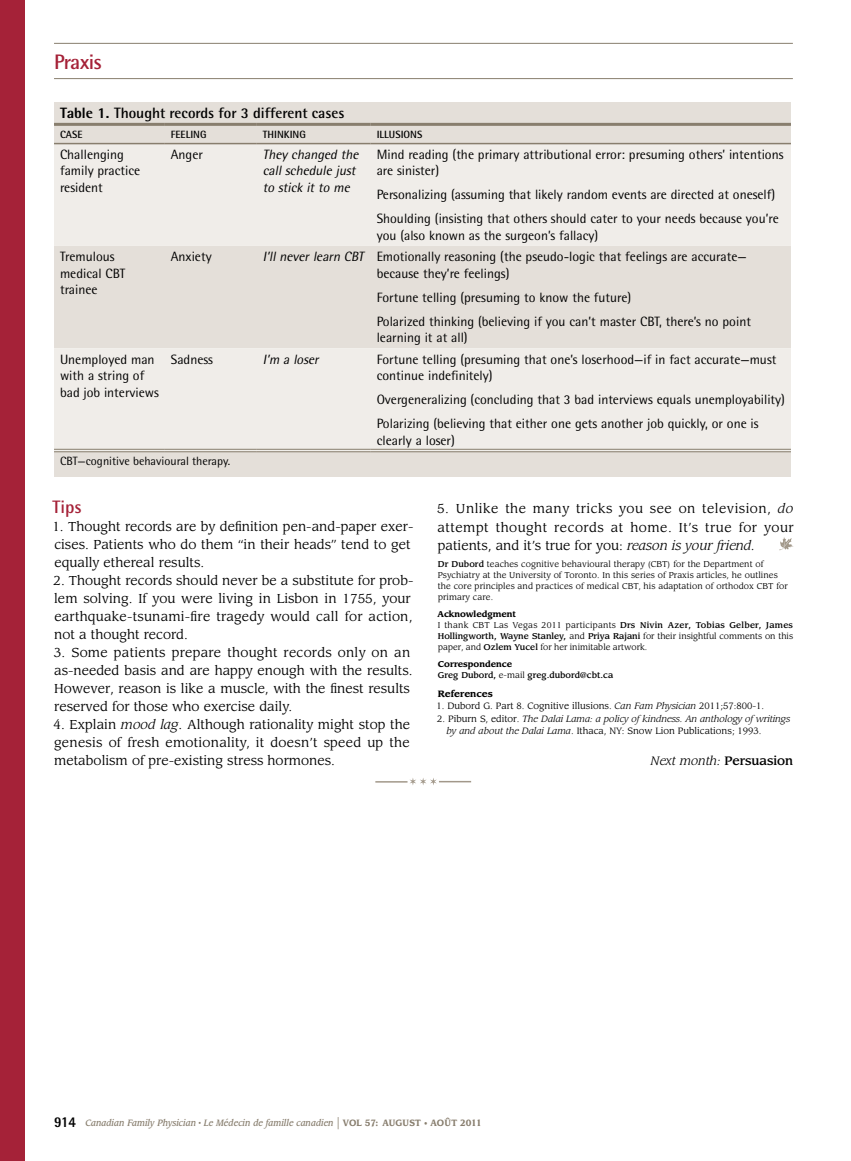
<style>
.page{position:relative;width:851px;height:1161px;background:#fff}
.page>*{position:absolute;margin:0;border:0;box-sizing:border-box;transform-origin:0 0}
.t1{font:700 21px "Rotis Semi Sans Std";letter-spacing:-.03em;color:#a52238}
.t2{font:700 18px "Rotis Semi Sans Std";color:#a52238}
.t3{font:700 15px "Rotis Semi Sans Std";color:#000}
.t4{font:13.5px/16.5px "Rotis Semi Sans Std";color:#000}
.t5{font:italic 13.5px/16.5px "Rotis Semi Sans Std";color:#000}
.t6{font:12.75px/18px "Leawood Std";color:#000}
.t7{font:12px "Rotis Semi Sans Std";color:#000}
.t8{font:italic 12px "Leawood Std";color:#000}
.t9{font:700 10.5px "Rotis Semi Sans Std";color:#000}
.t10{font:italic 9px/12.5px "Leawood Std";color:#000}
.t11{font:italic 500 9px "Leawood Std";color:#887e6e;scale:.9 1}
.t12{font:9px "Leawood Std";color:#000}
.t13{font:700 9px "Leawood Std";color:#000}
.t14{font:8.25px/10.9px "Leawood Std";letter-spacing:.01em;color:#000}
.t15{font:500 8.25px/10.9px "Leawood Std";color:#000}
.s1{font-weight:800}
.s2{font-style:italic}
.s3{font-weight:500}
.s4{font-weight:700}
.s5{font-weight:400}
.s6{font-style:normal}
.s7{font-weight:500;font-style:normal}
.s8{font-family:"Rotis Semi Sans Std";font-weight:800;font-style:normal;font-size:15px;color:#000}
.s9{font-weight:400;font-style:normal;font-size:15px}
.s10{font-weight:700;font-style:normal}
.s11{font-weight:700;font-style:normal;font-size:7.5px}
</style>
<div class="page">
<div style="left:0;top:0;width:24px;height:1161px;background:#a52238"></div>
<hr style="left:54px;top:43px;width:738px;height:1px;background:#887e6e">
<hr style="left:54px;top:78px;width:738px;height:1px;background:#887e6e">
<svg style="left:779px;top:537px;width:14px;height:13px"></svg>
<div style="left:54px;top:102px;width:736px;height:375px;background:#e4dfd9"></div>
<svg style="left:54px;top:144px;width:736px;height:307px;background:#ebe8e3"></svg>
<hr style="left:54px;top:123px;width:111px;height:3px;background:#887e6e">
<hr style="left:165px;top:123px;width:92px;height:3px;background:#887e6e">
<hr style="left:257px;top:123px;width:113px;height:3px;background:#887e6e">
<hr style="left:370px;top:123px;width:421px;height:3px;background:#887e6e">
<hr style="left:54px;top:143px;width:111px;height:1px;background:#887e6e">
<hr style="left:165px;top:143px;width:92px;height:1px;background:#887e6e">
<hr style="left:257px;top:143px;width:113px;height:1px;background:#887e6e">
<hr style="left:370px;top:143px;width:421px;height:1px;background:#887e6e">
<hr style="left:54px;top:449px;width:111px;height:1px;background:#887e6e">
<hr style="left:54px;top:452px;width:111px;height:1px;background:#887e6e">
<hr style="left:165px;top:449px;width:92px;height:1px;background:#887e6e">
<hr style="left:165px;top:452px;width:92px;height:1px;background:#887e6e">
<hr style="left:257px;top:449px;width:113px;height:1px;background:#887e6e">
<hr style="left:257px;top:452px;width:113px;height:1px;background:#887e6e">
<hr style="left:370px;top:449px;width:421px;height:1px;background:#887e6e">
<hr style="left:370px;top:452px;width:421px;height:1px;background:#887e6e">
<svg style="left:410px;top:778px;width:26px;height:7px"></svg>
<hr style="left:375px;top:781px;width:32px;height:2px;background:#a2988a">
<hr style="left:439px;top:781px;width:32px;height:1px;background:#a2988a">
<h1 class="t1" style="left:54px;top:49px;width:49px">Praxis</h1>
<p class="t3" style="left:60px;top:104px;width:286px"><span class="s1">Table 1.</span> Thought records for 3 different cases</p>
<p class="t9" style="left:60px;top:128px;width:23px">Case</p>
<p class="t9" style="left:171px;top:128px;width:37px">FEELING</p>
<p class="t9" style="left:263px;top:128px;width:45px">THINKING</p>
<p class="t9" style="left:376px;top:128px;width:46px">ILLUSIONS</p>
<p class="t4" style="left:60px;top:146px;width:82px">Challenging family practice resident</p>
<p class="t4" style="left:171px;top:146px;width:34px">Anger</p>
<p class="t5" style="left:263px;top:146px;width:100px">They changed the call schedule just to stick it to me</p>
<p class="t4" style="left:376px;top:146px;width:408px">Mind reading (the primary attributional error: presuming others’ intentions are sinister)</p>
<p class="t4" style="left:376px;top:183px;width:403px;line-height:24px">Personalizing (assuming that likely random events are directed at oneself)<br>Shoulding (insisting that others should cater to your needs because you’re</p>
<p class="t4" style="left:376px;top:227px;width:223px">you (also known as the surgeon’s fallacy)</p>
<p class="t4" style="left:60px;top:248px;width:67px">Tremulous medical CBT trainee</p>
<p class="t4" style="left:171px;top:248px;width:42px">Anxiety</p>
<p class="t4" style="left:376px;top:248px;width:371px;text-indent:-114px"><span class="s2">I’ll never learn CBT</span> Emotionally reasoning (the pseudo-logic that feelings are accurate— because they’re feelings)</p>
<p class="t4" style="left:376px;top:285px;width:376px;line-height:24px">Fortune telling (presuming to know the future)<br>Polarized thinking (believing if you can’t master CBT, there’s no point</p>
<p class="t4" style="left:376px;top:329px;width:92px">learning it at all)</p>
<p class="t4" style="left:60px;top:351px;width:100px">Unemployed man with a string of bad job interviews</p>
<p class="t4" style="left:171px;top:351px;width:44px">Sadness</p>
<p class="t5" style="left:263px;top:351px;width:60px">I’m a loser</p>
<p class="t4" style="left:376px;top:351px;width:401px">Fortune telling (presuming that one’s loserhood—if in fact accurate—must continue indefinitely)</p>
<p class="t4" style="left:376px;top:387px;width:410px;line-height:24px">Overgeneralizing (concluding that 3 bad interviews equals unemployability)<br>Polarizing (believing that either one gets another job quickly, or one is</p>
<p class="t4" style="left:376px;top:432px;width:80px">clearly a loser)</p>
<p class="t7" style="left:60px;top:454px;width:172px">CBT—cognitive behavioural therapy.</p>
<h2 class="t2" style="left:53px;top:496px;width:31px">Tips</h2>
<p class="t6" style="left:52px;top:518px;width:362px">1. Thought records are by definition pen-and-paper exer&shy;cises. Patients who do them “in their heads” tend to get equally ethereal results.</p>
<p class="t6" style="left:53px;top:572px;width:361px">2. Thought records should never be a substitute for prob&shy;lem solving. If you were living in Lisbon in 1755, your earthquake-tsunami-fire tragedy would call for action, not a thought record.</p>
<p class="t6" style="left:54px;top:644px;width:360px">3. Some patients prepare thought records only on an as-needed basis and are happy enough with the results.<br>However, reason is like a muscle, with the finest results reserved for those who exercise daily.</p>
<p class="t6" style="left:53px;top:716px;width:358px;text-align:justify">4. Explain <span class="s2">mood lag</span>. Although rationality might stop the genesis of fresh emotionality, it doesn’t speed up the metabolism of pre-existing stress hormones.</p>
<p class="t6" style="left:437px;top:500px;width:358px;line-height:18.5px;text-align:justify">5. Unlike the many tricks you see on television, <span class="s2">do </span>attempt thought records at home. It’s true for your patients, and it’s true for you: <span class="s2">reason is your friend.</span></p>
<p class="t14" style="left:438px;top:559px;width:351px"><span class="s3">Dr Dubord</span> teaches cognitive behavioural therapy (CBT) for the Department of Psychiatry at the University of Toronto. In this series of Praxis articles, he outlines the core principles and practices of medical CBT, his adaptation of orthodox CBT for primary care.</p>
<p class="t14" style="left:437px;top:609px;width:357px"><span class="s4">Acknowledgment<br></span>I thank CBT Las Vegas 2011 participants <span class="s3">Drs Nivin Azer, Tobias Gelber, James Hollingworth, Wayne Stanley,</span> and <span class="s3">Priya Rajani</span> for their insightful comments on this paper, and <span class="s3">Ozlem Yucel</span> for her inimitable artwork.</p>
<p class="t15" style="left:438px;top:659px;width:177px"><span class="s4">Correspondence<br></span>Greg Dubord, <span class="s5">e-mail</span> greg.dubord@cbt.ca</p>
<p class="t13" style="left:438px;top:688px;width:56px">References</p>
<p class="t12" style="left:436px;top:700px;width:329px">1. Dubord G. Part 8. Cognitive illusions. <span class="s2">Can Fam Physician</span> 2011;57:800-1.</p>
<p class="t10" style="left:446px;top:712px;width:345px;text-indent:-9px"><span class="s6">2. Piburn S, editor.</span> The Dalai Lama: a policy of kindness. An anthology of writings by and about the Dalai Lama<span class="s6">. Ithaca, NY: Snow Lion Publications; 1993.</span></p>
<p class="t8" style="left:650px;top:753px;width:144px">Next month: <span class="s7">Persuasion</span></p>
<p class="t11" style="left:54px;top:1118px;width:477px"><span class="s8">914</span> Canadian Family Physician <sup>•</sup> Le Médecin de famille canadien <span class="s9">|</span> <span class="s10">Vol 57: august</span> <span class="s11">•</span> <span class="s10">aoûT 2011</span></p>
</div>
